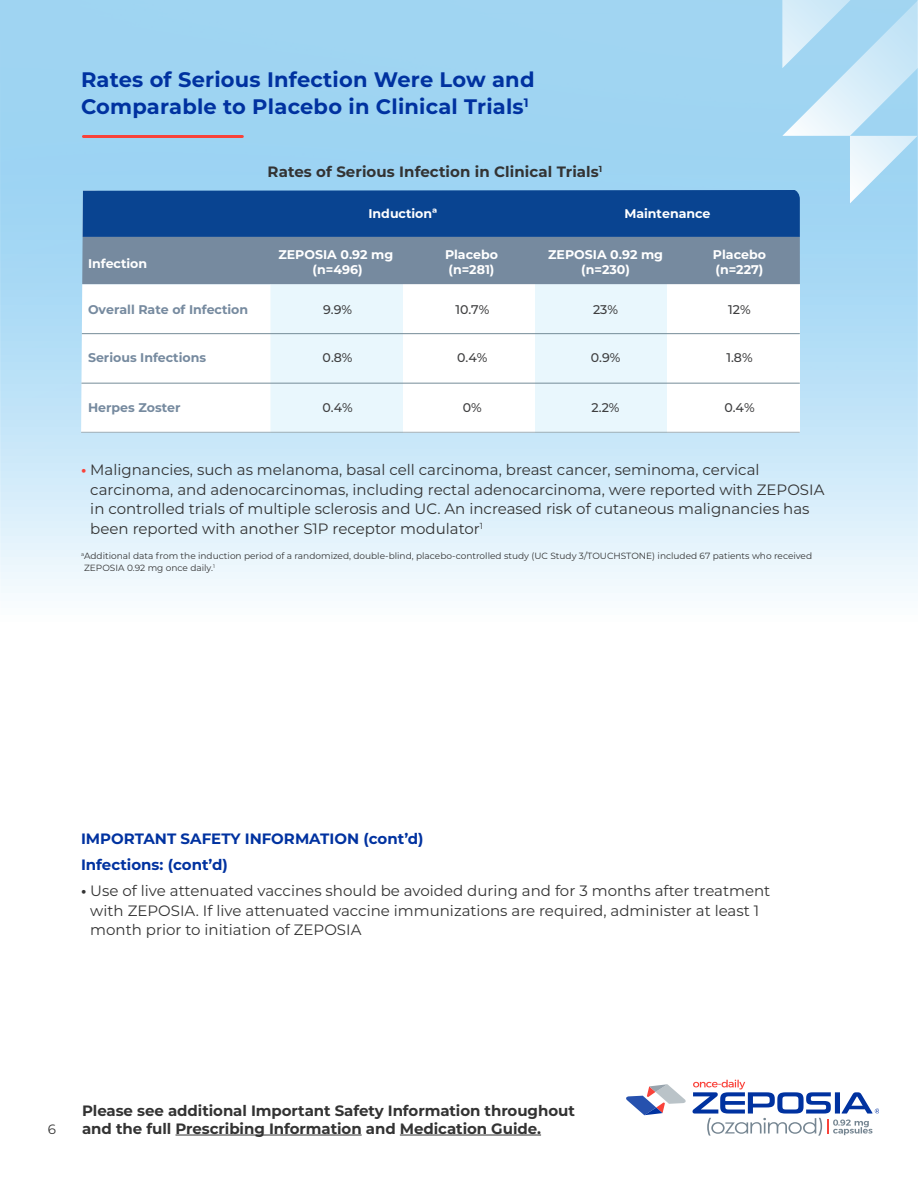
<style>
.page{position:relative;width:918px;height:1188px;background:#fff}
.page>*{position:absolute;margin:0;border:0;box-sizing:border-box;transform-origin:0 0}
.t1{font:700 21px/27px "Montserrat";letter-spacing:.01em;color:#0032a0}
.t2{font:15px/19.5px "Montserrat";color:#333}
.t3{font:700 15px "Montserrat";letter-spacing:-.005em;color:#333}
.t4{font:700 15px "Montserrat";color:#0032a0}
.t5{font:13.5px "Montserrat";color:#333}
.t6{font:700 12.6px/15.1px "Montserrat";color:#fff;text-align:center}
.t7{font:700 12.6px "Montserrat";color:#768a9f}
.t8{font:500 12.6px "Montserrat";color:#3e3e3f}
.t9{font:9px/12px "Montserrat";color:#333}
.s1{font-weight:700;color:#f9423a}
.s2{font-weight:700}
</style>
<div class="page">
<hr style="left:176px;top:1135px;width:186px;height:1px;background:#333">
<hr style="left:400px;top:1135px;width:141px;height:1px;background:#333">
<svg style="left:626px;top:1084px;width:60px;height:31px"></svg>
<svg style="left:693px;top:1080px;width:186px;height:56px"></svg>
<div style="left:270px;top:284px;width:133px;height:149px;background:#e9f7fd"></div>
<svg style="left:81px;top:284px;width:189px;height:148px"></svg>
<div style="left:535px;top:284px;width:132px;height:149px;background:#e9f7fd"></div>
<svg style="left:81px;top:0;width:837px;height:237px;background:#89bde1"></svg>
<div style="left:81px;top:237px;width:719px;height:47px;background:#768a9f"></div>
<hr style="left:81px;top:333px;width:719px;height:1px;background:#758c98">
<hr style="left:81px;top:383px;width:719px;height:1px;background:#758c98">
<hr style="left:81px;top:432px;width:719px;height:1px;background:#758c98">
<p class="t1" style="left:81px;top:65px;width:455px">Rates of Serious Infection Were Low and<br>Comparable to Placebo in Clinical Trials<sup>1</sup></p>
<p class="t3" style="left:268px;top:160px;width:336px">Rates of Serious Infection in Clinical Trials<sup>1</sup></p>
<p class="t6" style="left:88px;top:255px;width:61px">Infection</p>
<p class="t7" style="left:88px;top:300px;width:162px">Overall Rate of Infection</p>
<p class="t7" style="left:88px;top:349px;width:120px">Serious Infections</p>
<p class="t7" style="left:88px;top:398px;width:94px">Herpes Zoster</p>
<p class="t6" style="left:368px;top:206px;width:70px">Inductionª</p>
<p class="t6" style="left:624px;top:206px;width:88px">Maintenance</p>
<p class="t6" style="left:278px;top:246px;width:116px">ZEPOSIA 0.92 mg (n=496)</p>
<p class="t6" style="left:445px;top:246px;width:55px;text-align:left">Placebo (n=281)</p>
<p class="t6" style="left:548px;top:246px;width:116px">ZEPOSIA 0.92 mg (n=230)</p>
<p class="t6" style="left:713px;top:246px;width:55px;text-align:left">Placebo (n=227)</p>
<p class="t8" style="left:323px;top:301px;width:30px">9.9%</p>
<p class="t8" style="left:455px;top:301px;width:36px">10.7%</p>
<p class="t8" style="left:593px;top:301px;width:27px">23%</p>
<p class="t8" style="left:728px;top:301px;width:24px">12%</p>
<p class="t8" style="left:323px;top:349px;width:31px">0.8%</p>
<p class="t8" style="left:457px;top:349px;width:32px">0.4%</p>
<p class="t8" style="left:591px;top:349px;width:31px">0.9%</p>
<p class="t8" style="left:726px;top:349px;width:28px">1.8%</p>
<p class="t8" style="left:322px;top:398px;width:32px">0.4%</p>
<p class="t8" style="left:463px;top:398px;width:21px">0%</p>
<p class="t8" style="left:592px;top:398px;width:29px">2.2%</p>
<p class="t8" style="left:724px;top:398px;width:32px">0.4%</p>
<p class="t2" style="left:90px;top:459px;width:736px;text-indent:-9px"><span class="s1">•</span> Malignancies, such as melanoma, basal cell carcinoma, breast cancer, seminoma, cervical carcinoma, and adenocarcinomas, including rectal adenocarcinoma, were reported with ZEPOSIA in controlled trials of multiple sclerosis and UC. An increased risk of cutaneous malignancies has been reported with another S1P receptor modulator<sup>1</sup></p>
<p class="t9" style="left:84px;top:550px;width:730px;text-indent:-3px"><sup>a</sup>Additional data from the induction period of a randomized, double-blind, placebo-controlled study (UC Study 3/TOUCHSTONE) included 67 patients who received<br>ZEPOSIA 0.92 mg once daily.<sup>1</sup></p>
<p class="t4" style="left:81px;top:828px;width:344px">IMPORTANT SAFETY INFORMATION (cont’d)</p>
<p class="t4" style="left:81px;top:854px;width:148px">Infections: (cont’d)</p>
<p class="t2" style="left:90px;top:881px;width:682px;text-indent:-9px"><span class="s2">•</span> Use of live attenuated vaccines should be avoided during and for 3 months after treatment with ZEPOSIA. If live attenuated vaccine immunizations are required, administer at least 1 month prior to initiation of ZEPOSIA</p>
<p class="t3" style="left:82px;top:1099px;width:494px">Please see additional Important Safety Information throughout</p>
<p class="t5" style="left:48px;top:1120px;width:10px">6</p>
<p class="t3" style="left:82px;top:1117px;width:461px">and the full Prescribing Information and Medication Guide.</p>
</div>
